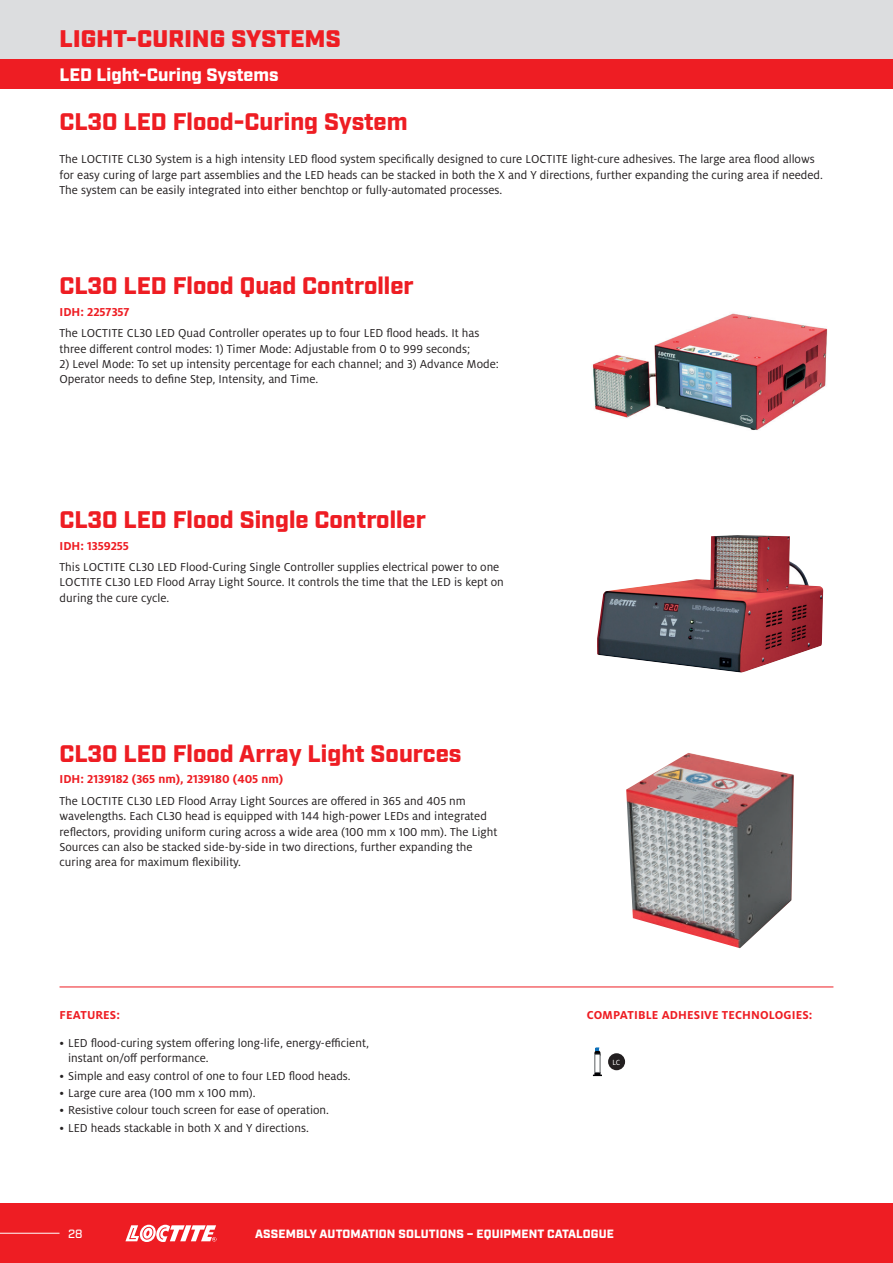
<style>
.page{position:relative;width:893px;height:1263px;background:#fff}
.page>*{position:absolute;margin:0;border:0;box-sizing:border-box;transform-origin:0 0}
.t1{font:900 24px "Industry";color:#ee1d23}
.t2{font:900 24px "Industry";letter-spacing:.01em;color:#ee1d23}
.t3{font:900 18px "Industry";color:#fff}
.t4{font:12.75px/15.3px "Henkel Milo";color:#231f20}
.t5{font:700 12.75px "Henkel Milo";color:#ee1d23}
.t6{font:900 12px "Industry";letter-spacing:.01em;color:#fff}
.t7{font:500 12px "Industry";color:#fff}
.t8{font:8.25px "Henkel Milo";color:#fff}
</style>
<div class="page">
<div style="left:0;top:1203px;width:893px;height:60px;background:#ee1d23"></div>
<hr style="left:0;top:1233px;width:60px;height:1px;background:#fff">
<svg style="left:125px;top:1225px;width:91px;height:17px"></svg>
<img style="left:592px;top:313px;width:236px;height:117px">
<img style="left:597px;top:535px;width:226px;height:138px">
<hr style="left:60px;top:986px;width:773px;height:1px;background:#ee1d23">
<svg style="left:593px;top:1072px;width:9px;height:4px"></svg>
<svg style="left:594px;top:1050px;width:6px;height:7px"></svg>
<div style="left:595px;top:1054px;width:5px;height:18px;background:#fff"></div>
<div style="left:594px;top:1054px;width:6px;height:19px;border:1px solid #5b5e62"></div>
<img style="left:626px;top:753px;width:168px;height:195px">
<div style="left:0;top:0;width:893px;height:60px;background:#dcdddf"></div>
<div style="left:0;top:60px;width:893px;height:29px;background:#ee1d23"></div>
<div style="left:608px;top:1053px;width:17px;height:17px;background:#231f20;border-radius:50%"></div>
<h1 class="t2" style="left:60px;top:24px;width:282px">LIGHT-CURING SYSTEMS</h1>
<h2 class="t3" style="left:60px;top:64px;width:220px">LED Light-Curing Systems</h2>
<h1 class="t1" style="left:60px;top:107px;width:350px">CL30 LED Flood-Curing System</h1>
<p class="t4" style="left:60px;top:152px;width:765px">The LOCTITE CL30 System is a high intensity LED flood system specifically designed to cure LOCTITE light-cure adhesives. The large area flood allows for easy curing of large part assemblies and the LED heads can be stacked in both the X and Y directions, further expanding the curing area if needed.<br>The system can be easily integrated into either benchtop or fully-automated processes.</p>
<h1 class="t1" style="left:60px;top:271px;width:356px">CL30 LED Flood Quad Controller</h1>
<p class="t5" style="left:60px;top:304px;width:72px">IDH: 2257357</p>
<p class="t4" style="left:60px;top:326px;width:421px">The LOCTITE CL30 LED Quad Controller operates up to four LED flood heads. It has three different control modes: 1) Timer Mode: Adjustable from 0 to 999 seconds;</p>
<p class="t4" style="left:60px;top:356px;width:441px">2) Level Mode: To set up intensity percentage for each channel; and 3) Advance Mode:<br>Operator needs to define Step, Intensity, and Time.</p>
<h1 class="t1" style="left:60px;top:505px;width:368px">CL30 LED Flood Single Controller</h1>
<p class="t5" style="left:60px;top:538px;width:71px">IDH: 1359255</p>
<p class="t4" style="left:60px;top:560px;width:446px">This LOCTITE CL30 LED Flood-Curing Single Controller supplies electrical power to one<br>LOCTITE CL30 LED Flood Array Light Source. It controls the time that the LED is kept on during the cure cycle.</p>
<h1 class="t1" style="left:60px;top:739px;width:403px">CL30 LED Flood Array Light Sources</h1>
<p class="t5" style="left:60px;top:772px;width:225px">IDH: 2139182 (365 nm), 2139180 (405 nm)</p>
<p class="t4" style="left:60px;top:793px;width:439px">The LOCTITE CL30 LED Flood Array Light Sources are offered in 365 and 405 nm wavelengths. Each CL30 head is equipped with 144 high-power LEDs and integrated reflectors, providing uniform curing across a wide area (100 mm x 100 mm). The Light Sources can also be stacked side-by-side in two directions, further expanding the curing area for maximum flexibility.</p>
<p class="t5" style="left:60px;top:1007px;width:62px">FEATURES:</p>
<p class="t4" style="left:68px;top:1035px;width:303px;text-indent:-9px">• LED flood-curing system offering long-life, energy-efficient, instant on/off performance.</p>
<p class="t4" style="left:60px;top:1068px;width:293px">• Simple and easy control of one to four LED flood heads.</p>
<p class="t4" style="left:60px;top:1085px;width:198px">• Large cure area (100 mm x 100 mm).</p>
<p class="t4" style="left:60px;top:1103px;width:271px">• Resistive colour touch screen for ease of operation.</p>
<p class="t4" style="left:60px;top:1120px;width:251px">• LED heads stackable in both X and Y directions.</p>
<p class="t5" style="left:587px;top:1007px;width:227px">COMPATIBLE ADHESIVE TECHNOLOGIES:</p>
<p class="t8" style="left:612px;top:1058px;width:9px">LC</p>
<p class="t7" style="left:68px;top:1226px;width:16px">28</p>
<p class="t6" style="left:255px;top:1226px;width:360px">ASSEMBLY AUTOMATION SOLUTIONS – EQUIPMENT CATALOGUE</p>
</div>
